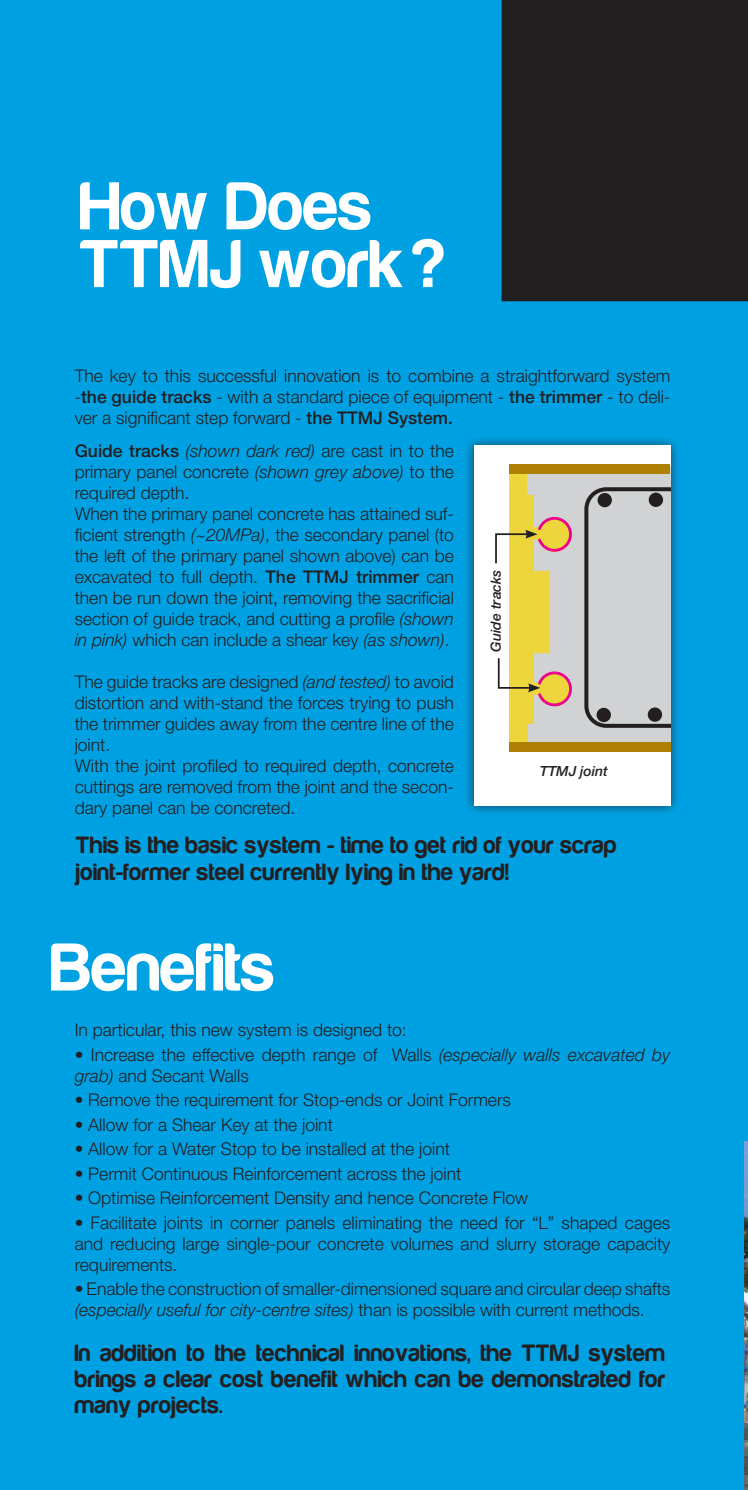
<style>
.page{position:relative;width:748px;height:1490px;background:#fff}
.page>*{position:absolute;margin:0;border:0;box-sizing:border-box;transform-origin:0 0}
.t1{font:70px "Harabara";letter-spacing:.01em;color:#fff}
.t2{font:24.5px/26.2px "Harabara";letter-spacing:.02em;color:#231f20;text-align:justify}
.t3{font:300 17.5px/21px "Helvetica Neue";color:#231f20;text-align:justify}
.t4{font:italic 500 14px "Helvetica Neue";color:#231f20}
.s1{font-weight:500}
.s2{font-style:italic}
</style>
<div class="page">
<div style="left:0;top:0;width:747px;height:1490px;background:#00a1e3"></div>
<div style="left:501px;top:0;width:246px;height:301px;background:#231f20"></div>
<img style="left:744px;top:1141px;width:3px;height:346px">
<div style="left:463px;top:435px;width:217px;height:381px;background:#231f20;opacity:.75"></div>
<div style="left:473px;top:445px;width:197px;height:360px;background:#fff"></div>
<div style="left:519px;top:466px;width:151px;height:279px;background:#d1d2d4"></div>
<svg style="left:584px;top:487px;width:86px;height:241px"></svg>
<div style="left:597px;top:493px;width:14px;height:14px;background:#231f20;border-radius:50%"></div>
<div style="left:596px;top:708px;width:14px;height:14px;background:#231f20;border-radius:50%"></div>
<div style="left:648px;top:493px;width:15px;height:14px;background:#231f20;border-radius:50%"></div>
<div style="left:647px;top:707px;width:15px;height:15px;background:#231f20;border-radius:50%"></div>
<div style="left:509px;top:464px;width:161px;height:10px;background:#ae8004"></div>
<div style="left:509px;top:741px;width:161px;height:10px;background:#ae8004"></div>
<svg style="left:495px;top:474px;width:78px;height:268px"></svg>
<svg style="left:743px;top:1487px;width:5px;height:3px"></svg>
<p class="t1" style="left:80px;top:170px;width:293px">How Does</p>
<p class="t1" style="left:80px;top:227px;width:366px">TTMJ work ?</p>
<p class="t3" style="left:75px;top:365px;width:597px">The key to this successful innovation is to combine a straightforward system -<span class="s1">the guide tracks</span> - with a standard piece of equipment - <span class="s1">the trimmer</span> - to deli&shy;ver a significant step forward - <span class="s1">the TTMJ System.</span></p>
<p class="t3" style="left:75px;top:440px;width:381px"><span class="s1">Guide tracks</span> <span class="s2">(shown dark red)</span> are cast in to the primary panel concrete <span class="s2">(shown grey above)</span> to the required depth.</p>
<p class="t3" style="left:75px;top:503px;width:381px">When the primary panel concrete has attained suf&shy;ficient strength <span class="s2">(~20MPa)</span>, the secondary panel (to the left of the primary panel shown above) can be excavated to full depth. <span class="s1">The TTMJ trimmer</span> can then be run down the joint, removing the sacrificial section of guide track, and cutting a profile <span class="s2">(shown in pink)</span> which can include a shear key <span class="s2">(as shown)</span>.</p>
<p class="t3" style="left:75px;top:671px;width:381px">The guide tracks are designed <span class="s2">(and tested)</span> to avoid distortion and with-stand the forces trying to push the trimmer guides away from the centre line of the joint.</p>
<p class="t3" style="left:75px;top:755px;width:381px">With the joint profiled to required depth, concrete cuttings are removed from the joint and the secon&shy;dary panel can be concreted.</p>
<p class="t4" style="left:487px;top:651px;width:84px;rotate:-90deg">Guide tracks</p>
<p class="t4" style="left:539px;top:763px;width:70px">TTMJ joint</p>
<p class="t2" style="left:76px;top:832px;width:542px">This is the basic system - time to get rid of your scrap</p>
<p class="t2" style="left:76px;top:859px;width:434px">joint-former steel currently lying in the yard!</p>
<p class="t1" style="left:51px;top:931px;width:225px">Benefits</p>
<p class="t3" style="left:75px;top:1019px;width:333px">In particular, this new system is designed to:</p>
<p class="t3" style="left:75px;top:1043px;width:597px">• Increase the effective depth range of Walls <span class="s2">(especially walls excavated by grab)</span> and Secant Walls</p>
<p class="t3" style="left:75px;top:1089px;width:438px">• Remove the requirement for Stop-ends or Joint Formers</p>
<p class="t3" style="left:75px;top:1113px;width:260px">• Allow for a Shear Key at the joint</p>
<p class="t3" style="left:75px;top:1138px;width:377px">• Allow for a Water Stop to be installed at the joint</p>
<p class="t3" style="left:75px;top:1162px;width:388px">• Permit Continuous Reinforcement across the joint</p>
<p class="t3" style="left:75px;top:1187px;width:455px">• Optimise Reinforcement Density and hence Concrete Flow</p>
<p class="t3" style="left:75px;top:1211px;width:597px">• Facilitate joints in corner panels eliminating the need for “L” shaped cages and reducing large single-pour concrete volumes and slurry storage capacity requirements.</p>
<p class="t3" style="left:75px;top:1278px;width:597px">• Enable the construction of smaller-dimensioned square and circular deep shafts <span class="s2">(especially useful for city-centre sites)</span> than is possible with current methods.</p>
<p class="t2" style="left:75px;top:1340px;width:592px">In addition to the technical innovations, the TTMJ system brings a clear cost benefit which can be demonstrated for many projects.</p>
</div>
